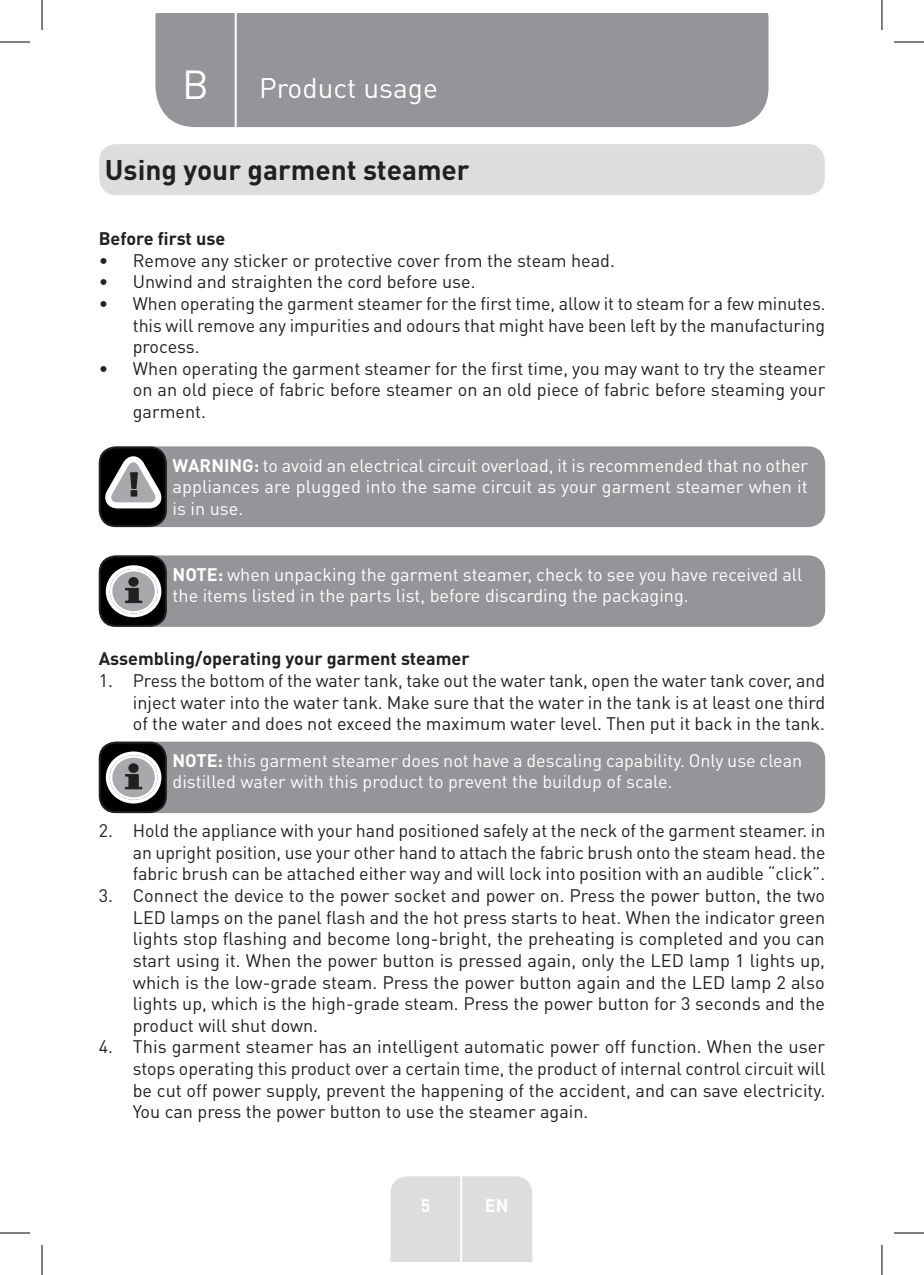
<style>
.page{position:relative;width:924px;height:1275px;background:#fff}
.page>*{position:absolute;margin:0;border:0;box-sizing:border-box;transform-origin:0 0}
.t1{font:40px "DIN Pro";color:#fff}
.Headline-01{font:700 28px "DIN Pro";color:#231f20}
.TitreGauche__gabarit{font:28px "DIN Pro";color:#fff}
.t2{font:18px/21.6px "DIN Pro";color:#231f20;text-align:justify}
.White_Text{font:18px/21.6px "DIN Pro";color:#fff}
.Headline-02_SB{font:700 18px "DIN Pro";color:#231f20}
.t3{font:700 18px "DIN Pro";color:#fff}
.s1{font-weight:700}
</style>
<div class="page">
<div style="left:155px;top:14px;width:613px;height:113px;background:#939598"></div>
<div style="left:390px;top:1176px;width:142px;height:85px;background:#dcdddf"></div>
<hr style="left:460px;top:1153px;width:2px;height:108px;background:#fff">
<hr style="left:234px;top:14px;width:2px;height:116px;background:#fff">
<div style="left:99px;top:144px;width:725px;height:51px;background:#dcdddf;border-radius:17px"></div>
<div style="left:99px;top:446px;width:725px;height:81px;background:#939598;border-radius:17px"></div>
<div style="left:100px;top:447px;width:66px;height:79px;background:#000;border-radius:16px"></div>
<div style="left:99px;top:446px;width:68px;height:81px;border:2px solid #231f20;border-radius:16px"></div>
<svg style="left:105px;top:456px;width:57px;height:52px"></svg>
<div style="left:99px;top:555px;width:725px;height:72px;background:#939598;border-radius:17px"></div>
<div style="left:100px;top:556px;width:66px;height:70px;background:#000;border-radius:16px"></div>
<div style="left:99px;top:555px;width:68px;height:72px;border:2px solid #231f20;border-radius:16px"></div>
<svg style="left:106px;top:565px;width:55px;height:52px"></svg>
<div style="left:128px;top:577px;width:11px;height:10px;background:#231f20;border-radius:50%"></div>
<div style="left:99px;top:741px;width:725px;height:72px;background:#939598;border-radius:17px"></div>
<div style="left:100px;top:742px;width:66px;height:70px;background:#000;border-radius:16px"></div>
<div style="left:99px;top:741px;width:68px;height:72px;border:2px solid #231f20;border-radius:16px"></div>
<svg style="left:106px;top:751px;width:55px;height:52px"></svg>
<div style="left:128px;top:763px;width:11px;height:10px;background:#231f20;border-radius:50%"></div>
<hr style="left:0;top:42px;width:30px;height:1px;background:#000">
<hr style="left:893px;top:42px;width:30px;height:1px;background:#000">
<hr style="left:0;top:1232px;width:30px;height:1px;background:#000">
<hr style="left:893px;top:1232px;width:30px;height:1px;background:#000">
<hr style="left:42px;top:0;width:1px;height:30px;background:#000">
<hr style="left:42px;top:1245px;width:1px;height:30px;background:#000">
<hr style="left:881px;top:0;width:1px;height:30px;background:#000">
<hr style="left:881px;top:1245px;width:1px;height:30px;background:#000">
<p class="t1" style="left:182px;top:57px;width:28px">B</p>
<p class="TitreGauche__gabarit" style="left:259px;top:69px;width:180px">Product usage</p>
<p class="Headline-01" style="left:105px;top:150px;width:366px">Using your garment steamer</p>
<p class="Headline-02_SB" style="left:99px;top:226px;width:128px">Before first use</p>
<p class="t2" style="left:99px;top:249px;width:517px">• Remove any sticker or protective cover from the steam head.</p>
<p class="t2" style="left:99px;top:270px;width:378px">• Unwind and straighten the cord before use.</p>
<p class="t2" style="left:133px;top:292px;width:694px;text-indent:-34px">• When operating the garment steamer for the first time, allow it to steam for a few minutes. this will remove any impurities and odours that might have been left by the manufacturing process.</p>
<p class="t2" style="left:133px;top:357px;width:693px;text-indent:-34px">• When operating the garment steamer for the first time, you may want to try the steamer on an old piece of fabric before steamer on an old piece of fabric before steaming your garment.</p>
<p class="White_Text" style="left:172px;top:453px;width:636px;text-align:justify"><span class="s1">WARNING:</span> to avoid an electrical circuit overload, it is recommended that no other appliances are plugged into the same circuit as your garment steamer when it is in use.</p>
<p class="White_Text" style="left:172px;top:562px;width:631px"><span class="s1">NOTE:</span> when unpacking the garment steamer, check to see you have received all the items listed in the parts list, before discarding the packaging.</p>
<p class="Headline-02_SB" style="left:99px;top:647px;width:372px">Assembling/operating your garment steamer</p>
<p class="t2" style="left:133px;top:669px;width:693px;text-indent:-34px">1. Press the bottom of the water tank, take out the water tank, open the water tank cover, and inject water into the water tank. Make sure that the water in the tank is at least one third of the water and does not exceed the maximum water level. Then put it back in the tank.</p>
<p class="White_Text" style="left:172px;top:748px;width:631px"><span class="s1">NOTE:</span> this garment steamer does not have a descaling capability. Only use clean distilled water with this product to prevent the buildup of scale.</p>
<p class="t2" style="left:133px;top:819px;width:693px;text-indent:-34px">2. Hold the appliance with your hand positioned safely at the neck of the garment steamer. in an upright position, use your other hand to attach the fabric brush onto the steam head. the fabric brush can be attached either way and will lock into position with an audible “click”.</p>
<p class="t2" style="left:133px;top:884px;width:693px;text-indent:-34px">3. Connect the device to the power socket and power on. Press the power button, the two LED lamps on the panel flash and the hot press starts to heat. When the indicator green lights stop flashing and become long-bright, the preheating is completed and you can start using it. When the power button is pressed again, only the LED lamp 1 lights up, which is the low-grade steam. Press the power button again and the LED lamp 2 also lights up, which is the high-grade steam. Press the power button for 3 seconds and the product will shut down.</p>
<p class="t2" style="left:133px;top:1035px;width:693px;text-indent:-34px">4. This garment steamer has an intelligent automatic power off function. When the user stops operating this product over a certain time, the product of internal control circuit will be cut off power supply, prevent the happening of the accident, and can save electricity.<br>You can press the power button to use the steamer again.</p>
<p class="t3" style="left:420px;top:1192px;width:11px">5</p>
<p class="t3" style="left:484px;top:1192px;width:25px">EN</p>
</div>
